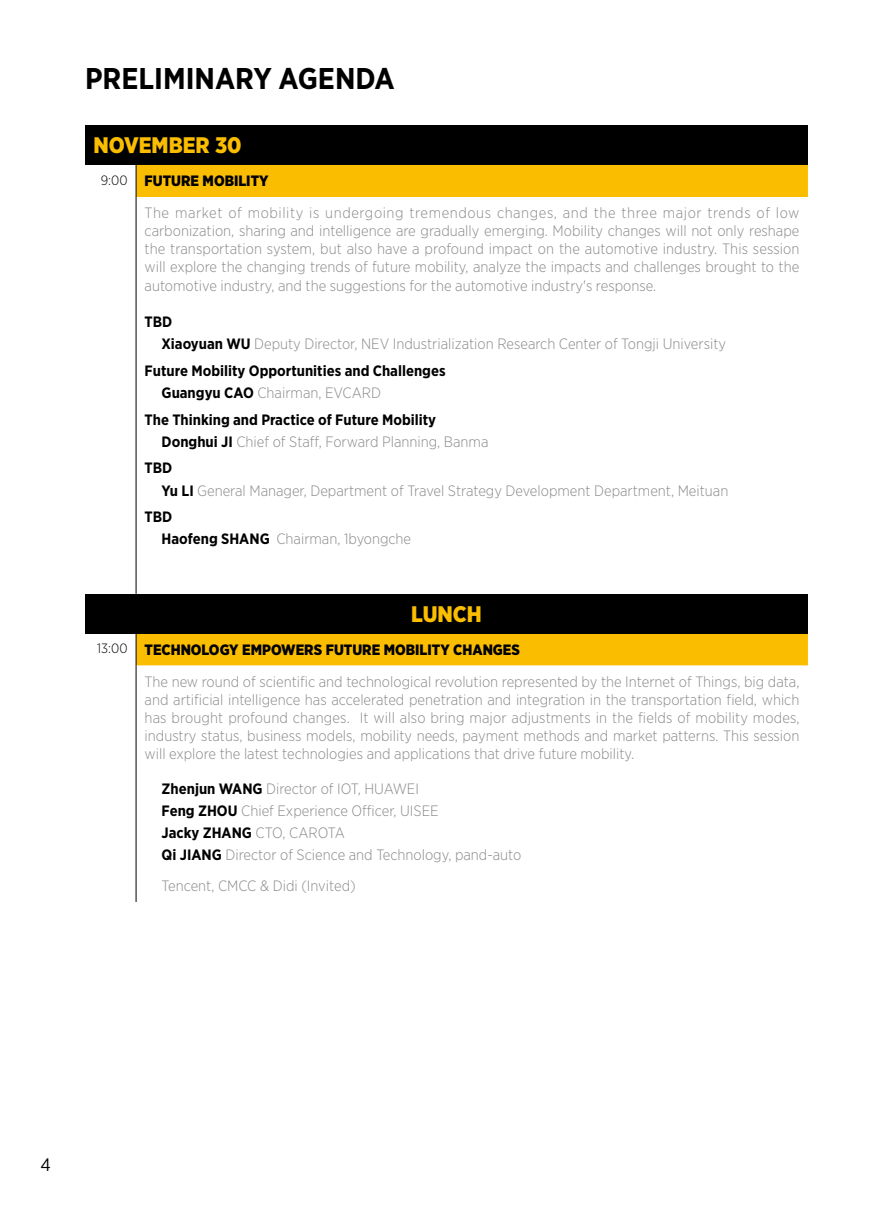
<style>
.page{position:relative;width:893px;height:1212px;background:#fff}
.page>*{position:absolute;margin:0;border:0;box-sizing:border-box;transform-origin:0 0}
.t1{font:700 30px "Gotham Narrow";color:#000}
.t2{font:900 22.5px "Gotham Narrow";color:#fabd00}
.t3{font:18px "Gotham Narrow";color:#000}
.t4{font:300 15px/22.2px "Gotham Narrow";color:#898989}
.t5{font:700 15px/22.2px "Gotham Narrow";color:#000}
.t6{font:300 15px/32px "Gotham Narrow";letter-spacing:.04em;color:#898989}
.s1{font-size:13.5px;color:#000}
.s2{font-weight:900;color:#000}
.s3{font-weight:700;color:#000}
.s4{font-weight:300;color:#898989}
</style>
<div class="page">
<div style="left:85px;top:125px;width:723px;height:40px;background:#000"></div>
<svg style="left:137px;top:165px;width:671px;height:500px"></svg>
<div style="left:85px;top:594px;width:723px;height:39px;background:#000"></div>
<hr style="left:136px;top:165px;width:1px;height:32px;background:#000">
<hr style="left:136px;top:197px;width:1px;height:397px;background:#000">
<hr style="left:136px;top:633px;width:1px;height:32px;background:#000">
<hr style="left:136px;top:665px;width:1px;height:237px;background:#000">
<h1 class="t1" style="left:85px;top:59px;width:311px">PRELIMINARY AGENDA</h1>
<h2 class="t2" style="left:94px;top:130px;width:150px">NOVEMBER 30</h2>
<p class="t6" style="left:145px;top:165px;width:656px;text-indent:-44px"><span class="s1">9:00</span> <span class="s2">FUTURE MOBILITY<br></span>The market of mobility is undergoing tremendous changes, and the three major trends of low</p>
<p class="t4" style="left:145px;top:221px;width:656px;line-height:18.3px;text-align:justify">carbonization, sharing and intelligence are gradually emerging. Mobility changes will not only reshape the transportation system, but also have a profound impact on the automotive industry. This session will explore the changing trends of future mobility, analyze the impacts and challenges brought to the automotive industry, and the suggestions for the automotive industry's response.</p>
<p class="t4" style="left:162px;top:310px;width:566px;text-indent:-17px"><span class="s3">TBD<br>Xiaoyuan WU</span> Deputy Director, NEV Industrialization Research Center of Tongji University</p>
<p class="t5" style="left:162px;top:359px;width:286px;text-indent:-17px">Future Mobility Opportunities and Challenges<br>Guangyu CAO <span class="s4">Chairman, EVCARD</span></p>
<p class="t5" style="left:162px;top:408px;width:328px;text-indent:-17px">The Thinking and Practice of Future Mobility<br>Donghui JI <span class="s4">Chief of Staff, Forward Planning, Banma</span></p>
<p class="t4" style="left:162px;top:457px;width:568px;text-indent:-17px"><span class="s3">TBD<br>Yu LI</span> General Manager, Department of Travel Strategy Development Department, Meituan</p>
<p class="t4" style="left:162px;top:505px;width:251px;text-indent:-17px"><span class="s3">TBD<br>Haofeng SHANG</span> Chairman, 1byongche</p>
<h2 class="t2" style="left:411px;top:599px;width:72px">LUNCH</h2>
<p class="t4" style="left:145px;top:633px;width:656px;line-height:32px;text-indent:-47px"><span class="s1">13:00</span> <span class="s2">TECHNOLOGY EMPOWERS FUTURE MOBILITY CHANGES<br></span>The new round of scientific and technological revolution represented by the Internet of Things, big data,</p>
<p class="t4" style="left:145px;top:690px;width:657px;line-height:18px;text-align:justify">and artificial intelligence has accelerated penetration and integration in the transportation field, which has brought profound changes. It will also bring major adjustments in the fields of mobility modes, industry status, business models, mobility needs, payment methods and market patterns. This session will explore the latest technologies and applications that drive future mobility.</p>
<p class="t4" style="left:162px;top:777px;width:361px"><span class="s3">Zhenjun WANG</span> Director of IOT, HUAWEI<br><span class="s3">Feng ZHOU</span> Chief Experience Officer, UISEE<br><span class="s3">Jacky ZHANG</span> CTO, CAROTA<br><span class="s3">Qi JIANG</span> Director of Science and Technology, pand-auto</p>
<p class="t4" style="left:162px;top:874px;width:196px">Tencent, CMCC &amp; Didi (Invited)</p>
<p class="t3" style="left:40px;top:1154px;width:12px">4</p>
</div>
